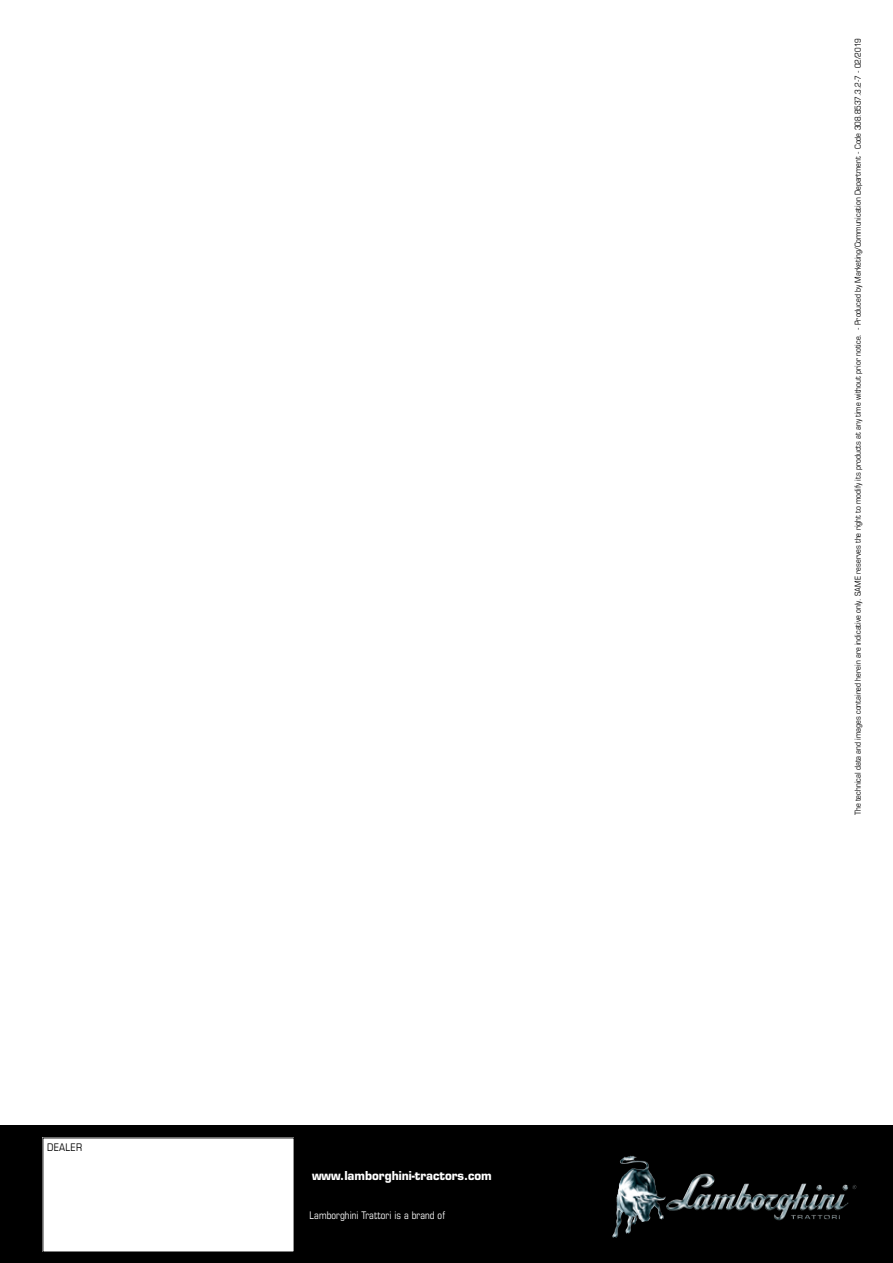
<style>
.page{position:relative;width:893px;height:1263px;background:#fff}
.page>*{position:absolute;margin:0;border:0;box-sizing:border-box;transform-origin:0 0}
.t1{font:700 12px "Eurostile LT Std";color:#fff;scale:.95 1}
.t2{font:condensed 10.5px "Eurostile LT Std";letter-spacing:.01em;color:#fff;scale:.95 1}
.t3{font:condensed 10.5px "Eurostile LT Std";letter-spacing:.02em;color:#000}
.t4{font:condensed 8.25px "Eurostile LT Std";color:#000}
</style>
<div class="page">
<div style="left:0;top:1125px;width:893px;height:138px;background:#000"></div>
<div style="left:43px;top:1138px;width:251px;height:114px;background:#fff"></div>
<img style="left:612px;top:1155px;width:35px;height:83px">
<p class="t3" style="left:47px;top:1141px;width:37px">DEALER</p>
<h1 class="t1" style="left:312px;top:1168px;width:191px">www.lamborghini-tractors.com</h1>
<p class="t2" style="left:310px;top:1208px;width:144px">Lamborghini Trattori is a brand of</p>
<p class="t4" style="left:853px;top:815px;width:778px;rotate:-90deg">The technical data and images contained herein are indicative only. SAME reserves the right to modify its products at any time without prior notice. - Produced by Marketing/Communication Department - Code 308.8537.3.2-7 - 02/2019</p>
</div>
